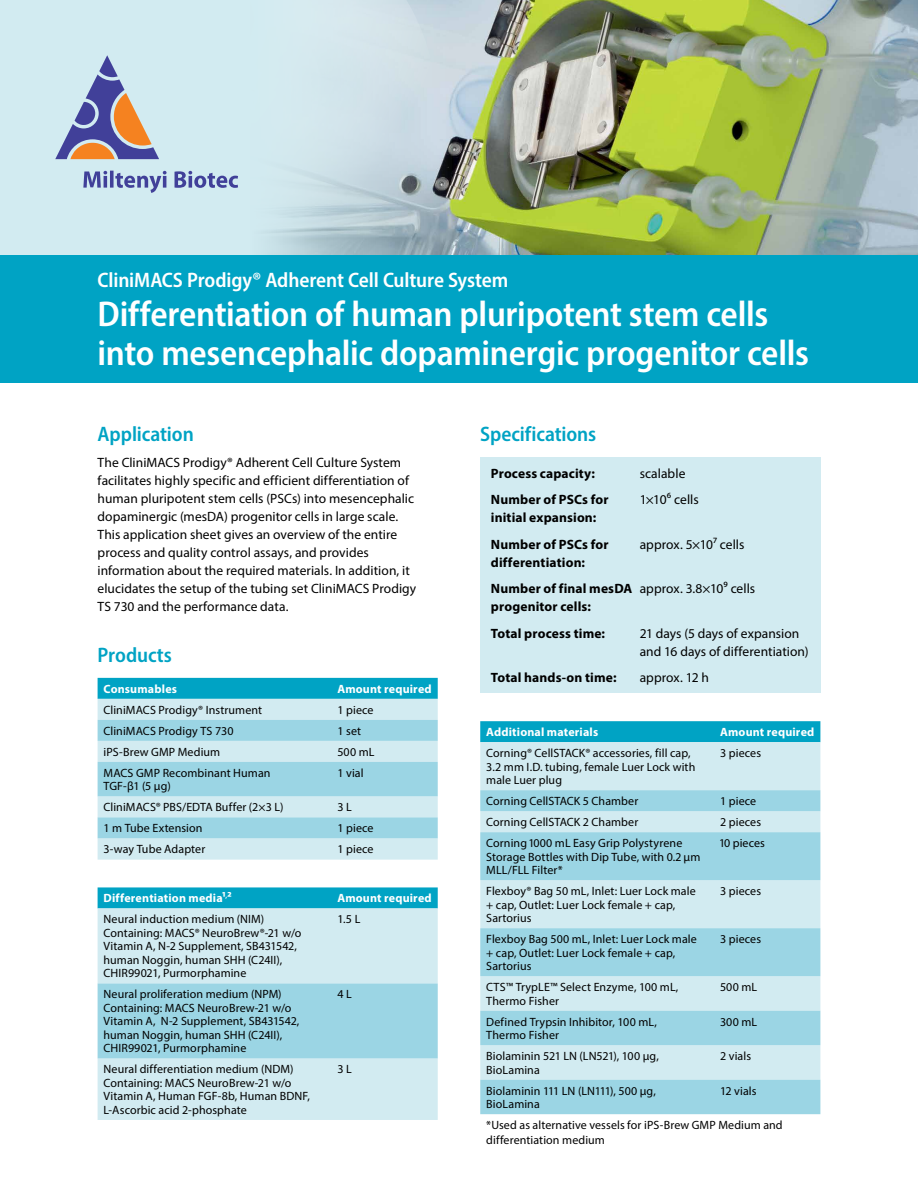
<style>
.page{position:relative;width:918px;height:1188px;background:#fff}
.page>*{position:absolute;margin:0;border:0;box-sizing:border-box;transform-origin:0 0}
.t1{font:600 semi-condensed 36px/39px "Myriad Pro";letter-spacing:-.01em;color:#fff}
.t2{font:600 semi-condensed 21px "Myriad Pro";letter-spacing:-.005em;color:#fff}
.t3{font:600 semi-condensed 21px "Myriad Pro";letter-spacing:-.005em;color:#00a3c4}
.t4{font:13.5px/18px "Myriad Pro";letter-spacing:.005em;color:#000}
.t5{font:700 13.5px/26.5px "Myriad Pro";letter-spacing:.01em;color:#000}
.t6{font:12px/13.5px "Myriad Pro";letter-spacing:.01em;color:#000}
.t7{font:700 12px "Myriad Pro";letter-spacing:.015em;color:#fff}
.s1{font-weight:400}
</style>
<div class="page">
<img style="left:481px;top:0;width:437px;height:255px">
<img style="left:452px;top:0;width:29px;height:255px">
<div style="left:0;top:255px;width:918px;height:128px;background:#00a3c4"></div>
<svg style="left:0;top:0;width:452px;height:255px;background:#cce1e8"></svg>
<div style="left:480px;top:721px;width:340px;height:21px;background:#00a3c4"></div>
<div style="left:480px;top:742px;width:340px;height:48px;background:#d2ebf1"></div>
<svg style="left:480px;top:790px;width:340px;height:324px;background:#b2dee9"></svg>
<div style="left:480px;top:457px;width:340px;height:236px;background:#d2ebf1"></div>
<div style="left:98px;top:678px;width:340px;height:21px;background:#00a3c4"></div>
<div style="left:98px;top:699px;width:340px;height:161px;background:#d2ebf1"></div>
<svg style="left:98px;top:720px;width:340px;height:118px;background:#aedce8"></svg>
<div style="left:98px;top:887px;width:340px;height:21px;background:#00a3c4"></div>
<div style="left:98px;top:908px;width:340px;height:212px;background:#d2ebf1"></div>
<div style="left:98px;top:983px;width:340px;height:75px;background:#9bd5e4"></div>
<svg style="left:55px;top:55px;width:104px;height:104px;background:#aeabb9"></svg>
<svg style="left:83px;top:171px;width:155px;height:22px;background:#9fafd2"></svg>
<h2 class="t2" style="left:98px;top:266px;width:412px">CliniMACS Prodigy® Adherent Cell Culture System</h2>
<h1 class="t1" style="left:98px;top:293px;width:713px">Differentiation of human pluripotent stem cells into mesencephalic dopaminergic progenitor cells</h1>
<h2 class="t3" style="left:98px;top:421px;width:98px">Application</h2>
<p class="t4" style="left:98px;top:454px;width:320px">The CliniMACS Prodigy® Adherent Cell Culture System facilitates highly specific and efficient differentiation of human pluripotent stem cells (PSCs) into mesencephalic dopaminergic (mesDA) progenitor cells in large scale.<br>This application sheet gives an overview of the entire process and quality control assays, and provides information about the required materials. In addition, it elucidates the setup of the tubing set CliniMACS Prodigy TS 730 and the performance data.</p>
<h2 class="t3" style="left:98px;top:642px;width:76px">Products</h2>
<p class="t7" style="left:104px;top:681px;width:75px">Consumables</p>
<p class="t7" style="left:337px;top:681px;width:96px">Amount required</p>
<p class="t6" style="left:104px;top:703px;width:160px">CliniMACS Prodigy® Instrument</p>
<p class="t6" style="left:337px;top:703px;width:38px">1 piece</p>
<p class="t6" style="left:104px;top:724px;width:131px">CliniMACS Prodigy TS 730</p>
<p class="t6" style="left:337px;top:724px;width:25px">1 set</p>
<p class="t6" style="left:104px;top:745px;width:118px">iPS-Brew GMP Medium</p>
<p class="t6" style="left:337px;top:745px;width:39px">500 mL</p>
<p class="t6" style="left:104px;top:766px;width:168px">MACS GMP Recombinant Human<br>TGF-β1 (5 µg)</p>
<p class="t6" style="left:337px;top:766px;width:28px">1 vial</p>
<p class="t6" style="left:104px;top:800px;width:181px">CliniMACS® PBS/EDTA Buffer (2×3 L)</p>
<p class="t6" style="left:337px;top:800px;width:16px">3 L</p>
<p class="t6" style="left:104px;top:821px;width:100px">1 m Tube Extension</p>
<p class="t6" style="left:337px;top:821px;width:38px">1 piece</p>
<p class="t6" style="left:104px;top:842px;width:103px">3-way Tube Adapter</p>
<p class="t6" style="left:337px;top:842px;width:38px">1 piece</p>
<p class="t7" style="left:104px;top:891px;width:130px">Differentiation media¹<sup>,</sup>²</p>
<p class="t7" style="left:337px;top:891px;width:96px">Amount required</p>
<p class="t6" style="left:104px;top:912px;width:199px">Neural induction medium (NIM)<br>Containing: MACS® NeuroBrew®-21 w/o Vitamin A, N-2 Supplement, SB431542, human Noggin, human SHH (C24II), CHIR99021, Purmorphamine</p>
<p class="t6" style="left:337px;top:912px;width:24px">1.5 L</p>
<p class="t6" style="left:104px;top:987px;width:197px">Neural proliferation medium (NPM)<br>Containing: MACS NeuroBrew-21 w/o Vitamin A, N-2 Supplement, SB431542, human Noggin, human SHH (C24II), CHIR99021, Purmorphamine</p>
<p class="t6" style="left:337px;top:987px;width:16px">4 L</p>
<p class="t6" style="left:104px;top:1062px;width:208px">Neural differentiation medium (NDM)<br>Containing: MACS NeuroBrew-21 w/o Vitamin A, Human FGF-8b, Human BDNF, L-Ascorbic acid 2-phosphate</p>
<p class="t6" style="left:337px;top:1062px;width:16px">3 L</p>
<h2 class="t3" style="left:480px;top:421px;width:118px">Specifications</h2>
<p class="t5" style="left:491px;top:459px;width:106px">Process capacity:</p>
<p class="t4" style="left:640px;top:464px;width:47px">scalable</p>
<p class="t5" style="left:491px;top:486px;width:119px">Number of PSCs for</p>
<p class="t4" style="left:640px;top:490px;width:61px">1×10⁶ cells</p>
<p class="t5" style="left:491px;top:504px;width:119px">initial expansion:<br>Number of PSCs for</p>
<p class="t4" style="left:640px;top:535px;width:106px">approx. 5×10⁷ cells</p>
<p class="t5" style="left:491px;top:548px;width:266px">differentiation:<br>Number of final mesDA <span class="s1">approx. 3.8×10⁹ cells</span></p>
<p class="t5" style="left:491px;top:593px;width:116px">progenitor cells:<br>Total process time:</p>
<p class="t4" style="left:640px;top:624px;width:170px">21 days (5 days of expansion and 16 days of differentiation)</p>
<p class="t5" style="left:491px;top:664px;width:127px">Total hands-on time:</p>
<p class="t4" style="left:640px;top:668px;width:71px">approx. 12 h</p>
<p class="t7" style="left:486px;top:724px;width:113px">Additional materials</p>
<p class="t7" style="left:720px;top:724px;width:96px">Amount required</p>
<p class="t6" style="left:486px;top:746px;width:211px">Corning® CellSTACK® accessories, fill cap,<br>3.2 mm I.D. tubing, female Luer Lock with male Luer plug</p>
<p class="t6" style="left:720px;top:746px;width:42px">3 pieces</p>
<p class="t6" style="left:486px;top:794px;width:154px">Corning CellSTACK 5 Chamber</p>
<p class="t6" style="left:720px;top:794px;width:38px">1 piece</p>
<p class="t6" style="left:486px;top:815px;width:154px">Corning CellSTACK 2 Chamber</p>
<p class="t6" style="left:720px;top:815px;width:42px">2 pieces</p>
<p class="t6" style="left:486px;top:836px;width:216px">Corning 1000 mL Easy Grip Polystyrene<br>Storage Bottles with Dip Tube, with 0.2 µm<br>MLL/FLL Filter*</p>
<p class="t6" style="left:720px;top:836px;width:46px">10 pieces</p>
<p class="t6" style="left:486px;top:884px;width:211px">Flexboy® Bag 50 mL, Inlet: Luer Lock male + cap, Outlet: Luer Lock female + cap,<br>Sartorius</p>
<p class="t6" style="left:720px;top:884px;width:42px">3 pieces</p>
<p class="t6" style="left:486px;top:932px;width:212px">Flexboy Bag 500 mL, Inlet: Luer Lock male + cap, Outlet: Luer Lock female + cap,<br>Sartorius</p>
<p class="t6" style="left:720px;top:932px;width:42px">3 pieces</p>
<p class="t6" style="left:486px;top:980px;width:194px">CTS™ TrypLE™ Select Enzyme, 100 mL,<br>Thermo Fisher</p>
<p class="t6" style="left:720px;top:980px;width:39px">500 mL</p>
<p class="t6" style="left:486px;top:1015px;width:172px">Defined Trypsin Inhibitor, 100 mL,<br>Thermo Fisher</p>
<p class="t6" style="left:720px;top:1015px;width:39px">300 mL</p>
<p class="t6" style="left:486px;top:1049px;width:174px">Biolaminin 521 LN (LN521), 100 µg,<br>BioLamina</p>
<p class="t6" style="left:720px;top:1049px;width:32px">2 vials</p>
<p class="t6" style="left:486px;top:1084px;width:171px">Biolaminin 111 LN (LN111), 500 µg,<br>BioLamina</p>
<p class="t6" style="left:720px;top:1084px;width:38px">12 vials</p>
<p class="t6" style="left:486px;top:1117px;width:298px;line-height:15px">*Used as alternative vessels for iPS-Brew GMP Medium and differentiation medium</p>
</div>
